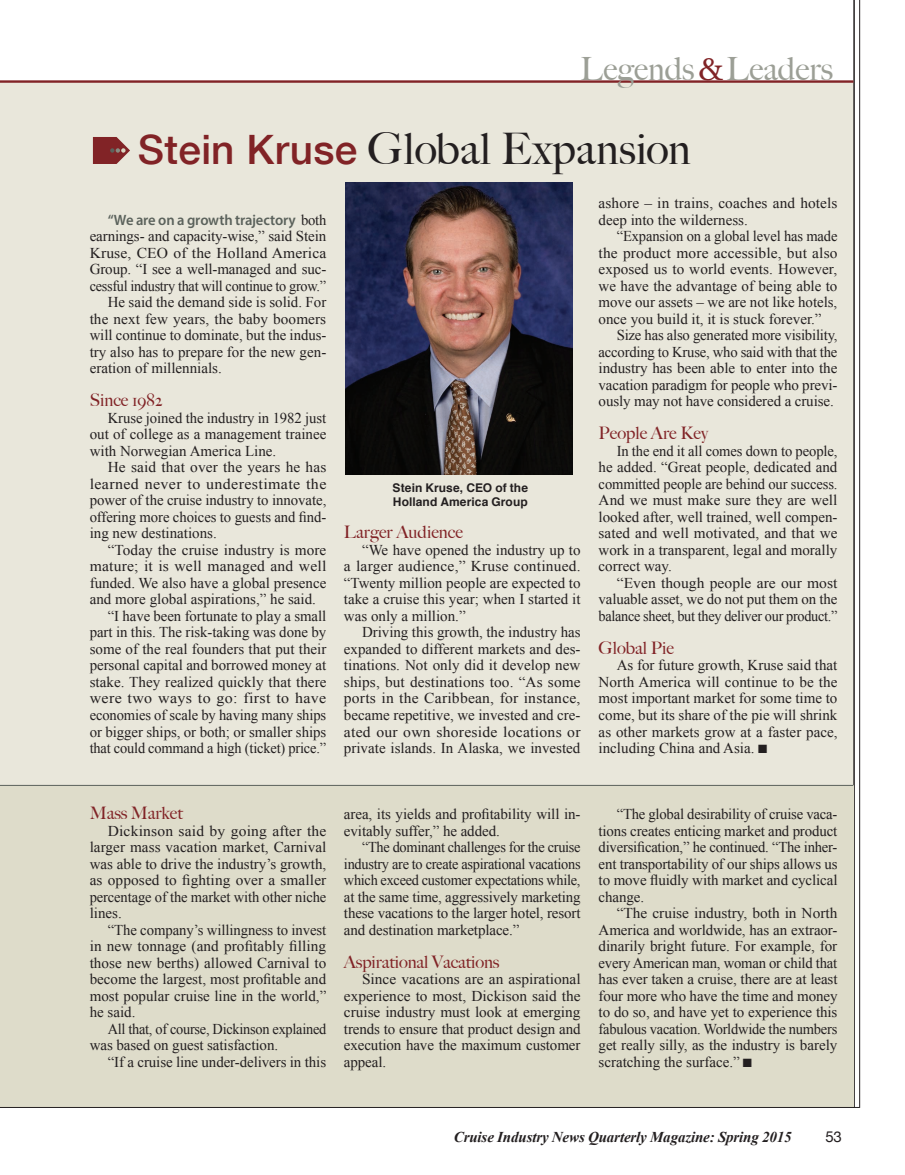
<style>
.page{position:relative;width:905px;height:1175px;background:#fff}
.page>*{position:absolute;margin:0;border:0;box-sizing:border-box;transform-origin:0 0}
.t1{font:500 43.5px "Big Caslon";letter-spacing:.01em;color:#231f20}
.t2{font:500 31.95px "Big Caslon";color:#9c9f96}
.t3{font:500 17.25px "Big Caslon";color:#812326}
.t4{font:15px/16.5px "Times New Roman";color:#231f20;text-align:justify}
.t5{font:15px/16.5px "Times New Roman";color:#231f20;text-align:justify;scale:1.04 1}
.t6{font:15px/16.5px "Times New Roman";color:#231f20;scale:.96 1}
.t7{font:italic 700 15px "Times New Roman";letter-spacing:-.01em;color:#231f20}
.t8{font:15px "Times New Roman";letter-spacing:-.02em;color:#231f20;scale:.95 1}
.t9{font:600 15px "Myriad Pro";letter-spacing:-.01em;color:#5b625c}
.t10{font:15px "Times New Roman";letter-spacing:.025em;color:#231f20;scale:1.06 1}
.t11{font:15px "Helvetica Neue";color:#231f20}
.t12{font:700 12px/14.1px "Helvetica";letter-spacing:.005em;color:#231f20}
.s1{font-family:"Bookman Std";font-weight:300;font-size:31.5px;color:#812326}
.s2{font-family:"Helvetica Neue";font-size:40.5px;color:#812326}
.s3{font-family:"Times New Roman";font-weight:400;color:#231f20}
</style>
<div class="page">
<div style="left:0;top:81px;width:853px;height:1026px;background:#e9e7db"></div>
<hr style="left:853px;top:0;width:1px;height:1107px;background:#231f20">
<hr style="left:859px;top:0;width:1px;height:1107px;background:#231f20">
<img style="left:346px;top:183px;width:226px;height:291px">
<hr style="left:0;top:80px;width:853px;height:3px;background:#812326">
<div style="left:0;top:785px;width:853px;height:322px;background:#dedcca"></div>
<hr style="left:0;top:785px;width:853px;height:1px;background:#5b625c">
<hr style="left:0;top:1107px;width:859px;height:1px;background:#231f20">
<svg style="left:93px;top:137px;width:37px;height:27px"></svg>
<h2 class="t2" style="left:580px;top:51px;width:254px">Legends<span class="s1">&amp;</span>Leaders</h2>
<h1 class="t1" style="left:138px;top:123px;width:554px"><span class="s2">Stein Kruse</span> Global Expansion</h1>
<p class="t9" style="left:108px;top:210px;width:220px">“We are on a growth trajectory <span class="s3">both</span></p>
<p class="t4" style="left:90px;top:228px;width:238px">earnings- and capacity-wise,” said Stein</p>
<p class="t5" style="left:90px;top:244px;width:229px">Kruse, CEO of the Holland America</p>
<p class="t4" style="left:90px;top:261px;width:238px">Group. “I see a well-managed and suc-</p>
<p class="t8" style="left:90px;top:276px;width:250px">cessful industry that will continue to grow.”</p>
<p class="t4" style="left:108px;top:294px;width:220px">He said the demand side is solid. For</p>
<p class="t4" style="left:90px;top:310px;width:238px">the next few years, the baby boomers</p>
<p class="t4" style="left:90px;top:327px;width:238px">will continue to dominate, but the indus-</p>
<p class="t4" style="left:90px;top:343px;width:238px">try also has to prepare for the new gen-</p>
<p class="t4" style="left:90px;top:360px;width:134px">eration of millennials.</p>
<p class="t3" style="left:90px;top:390px;width:74px">Since 1982</p>
<p class="t4" style="left:90px;top:409px;width:238px;text-indent:18px">Kruse joined the industry in 1982 just out of college as a management trainee with Norwegian America Line.</p>
<p class="t4" style="left:90px;top:459px;width:238px;text-indent:18px">He said that over the years he has learned never to underestimate the power of the cruise industry to innovate, offering more choices to guests and find&shy;ing new destinations.</p>
<p class="t4" style="left:108px;top:541px;width:220px">“Today the cruise industry is more</p>
<p class="t5" style="left:90px;top:558px;width:229px">mature; it is well managed and well</p>
<p class="t4" style="left:90px;top:574px;width:238px">funded. We also have a global presence</p>
<p class="t4" style="left:90px;top:591px;width:228px">and more global aspirations,” he said.</p>
<p class="t4" style="left:108px;top:607px;width:220px">“I have been fortunate to play a small</p>
<p class="t4" style="left:90px;top:624px;width:238px">part in this. The risk-taking was done by</p>
<p class="t4" style="left:90px;top:640px;width:238px">some of the real founders that put their</p>
<p class="t4" style="left:90px;top:657px;width:238px">personal capital and borrowed money at</p>
<p class="t4" style="left:90px;top:673px;width:238px">stake. They realized quickly that there</p>
<p class="t10" style="left:90px;top:688px;width:225px">were two ways to go: first to have</p>
<p class="t4" style="left:90px;top:706px;width:238px">economies of scale by having many ships</p>
<p class="t4" style="left:90px;top:723px;width:238px">or bigger ships, or both; or smaller ships</p>
<p class="t6" style="left:90px;top:739px;width:248px">that could command a high (ticket) price.”</p>
<p class="t12" style="left:392px;top:481px;width:137px">Stein Kruse, CEO of the<br>Holland America Group</p>
<p class="t3" style="left:344px;top:522px;width:120px">Larger Audience</p>
<p class="t4" style="left:344px;top:541px;width:238px;text-indent:18px">“We have opened the industry up to a larger audience,” Kruse continued. “Twenty million people are expected to take a cruise this year; when I started it was only a million.”</p>
<p class="t4" style="left:344px;top:624px;width:238px;text-indent:18px">Driving this growth, the industry has expanded to different markets and des&shy;tinations. Not only did it develop new ships, but destinations too. “As some ports in the Caribbean, for instance, became repetitive, we invested and cre&shy;ated our own shoreside locations or private islands. In Alaska, we invested</p>
<p class="t4" style="left:598px;top:195px;width:240px">ashore – in trains, coaches and hotels deep into the wilderness.</p>
<p class="t4" style="left:598px;top:228px;width:240px;text-indent:18px">“Expansion on a global level has made the product more accessible, but also exposed us to world events. However, we have the advantage of being able to move our assets – we are not like hotels, once you build it, it is stuck forever.”</p>
<p class="t4" style="left:598px;top:327px;width:240px;text-indent:18px">Size has also generated more visibility, according to Kruse, who said with that the industry has been able to enter into the vacation paradigm for people who previ&shy;ously may not have considered a cruise.</p>
<p class="t3" style="left:598px;top:423px;width:111px">People Are Key</p>
<p class="t4" style="left:598px;top:442px;width:240px;text-indent:18px">In the end it all comes down to people, he added. “Great people, dedicated and committed people are behind our success.<br>And we must make sure they are well looked after, well trained, well compen&shy;sated and well motivated, and that we work in a transparent, legal and morally correct way.</p>
<p class="t5" style="left:598px;top:574px;width:231px;text-indent:18px">“Even though people are our most valuable asset, we do not put them on the balance sheet, but they deliver our product.”</p>
<p class="t3" style="left:598px;top:638px;width:77px">Global Pie</p>
<p class="t4" style="left:598px;top:657px;width:240px;text-indent:18px">As for future growth, Kruse said that North America will continue to be the most important market for some time to come, but its share of the pie will shrink as other markets grow at a faster pace, including China and Asia. ■</p>
<p class="t3" style="left:90px;top:803px;width:95px">Mass Market</p>
<p class="t5" style="left:90px;top:822px;width:229px;text-indent:18px">Dickinson said by going after the larger mass vacation market, Carnival was able to drive the industry’s growth, as opposed to fighting over a smaller percentage of the market with other niche lines.</p>
<p class="t4" style="left:90px;top:921px;width:238px;text-indent:18px">“The company’s willingness to invest in new tonnage (and profitably filling those new berths) allowed Carnival to become the largest, most profitable and most popular cruise line in the world,” he said.</p>
<p class="t6" style="left:90px;top:1020px;width:248px;text-indent:18px">All that, of course, Dickinson explained was based on guest satisfaction.</p>
<p class="t4" style="left:108px;top:1053px;width:220px">“If a cruise line under-delivers in this</p>
<p class="t4" style="left:344px;top:805px;width:238px">area, its yields and profitability will in&shy;evitably suffer,” he added.</p>
<p class="t6" style="left:344px;top:838px;width:248px;text-align:justify;text-indent:18px">“The dominant challenges for the cruise industry are to create aspirational vacations which exceed customer expectations while, at the same time, aggressively marketing these vacations to the larger hotel, resort and destination marketplace.”</p>
<p class="t3" style="left:344px;top:951px;width:157px">Aspirational Vacations</p>
<p class="t4" style="left:344px;top:970px;width:238px;text-indent:18px">Since vacations are an aspirational experience to most, Dickison said the cruise industry must look at emerging trends to ensure that product design and execution have the maximum customer appeal.</p>
<p class="t4" style="left:598px;top:805px;width:240px;text-indent:18px">“The global desirability of cruise vaca&shy;tions creates enticing market and product diversification,” he continued. “The inher&shy;ent transportability of our ships allows us to move fluidly with market and cyclical change.</p>
<p class="t4" style="left:598px;top:904px;width:240px;text-indent:18px">“The cruise industry, both in North America and worldwide, has an extraor&shy;dinarily bright future. For example, for every American man, woman or child that has ever taken a cruise, there are at least four more who have the time and money to do so, and have yet to experience this fabulous vacation. Worldwide the numbers get really silly, as the industry is barely scratching the surface.” ■</p>
<p class="t7" style="left:454px;top:1126px;width:339px">Cruise Industry News Quarterly Magazine: Spring 2015</p>
<p class="t11" style="left:825px;top:1125px;width:18px">53</p>
</div>
